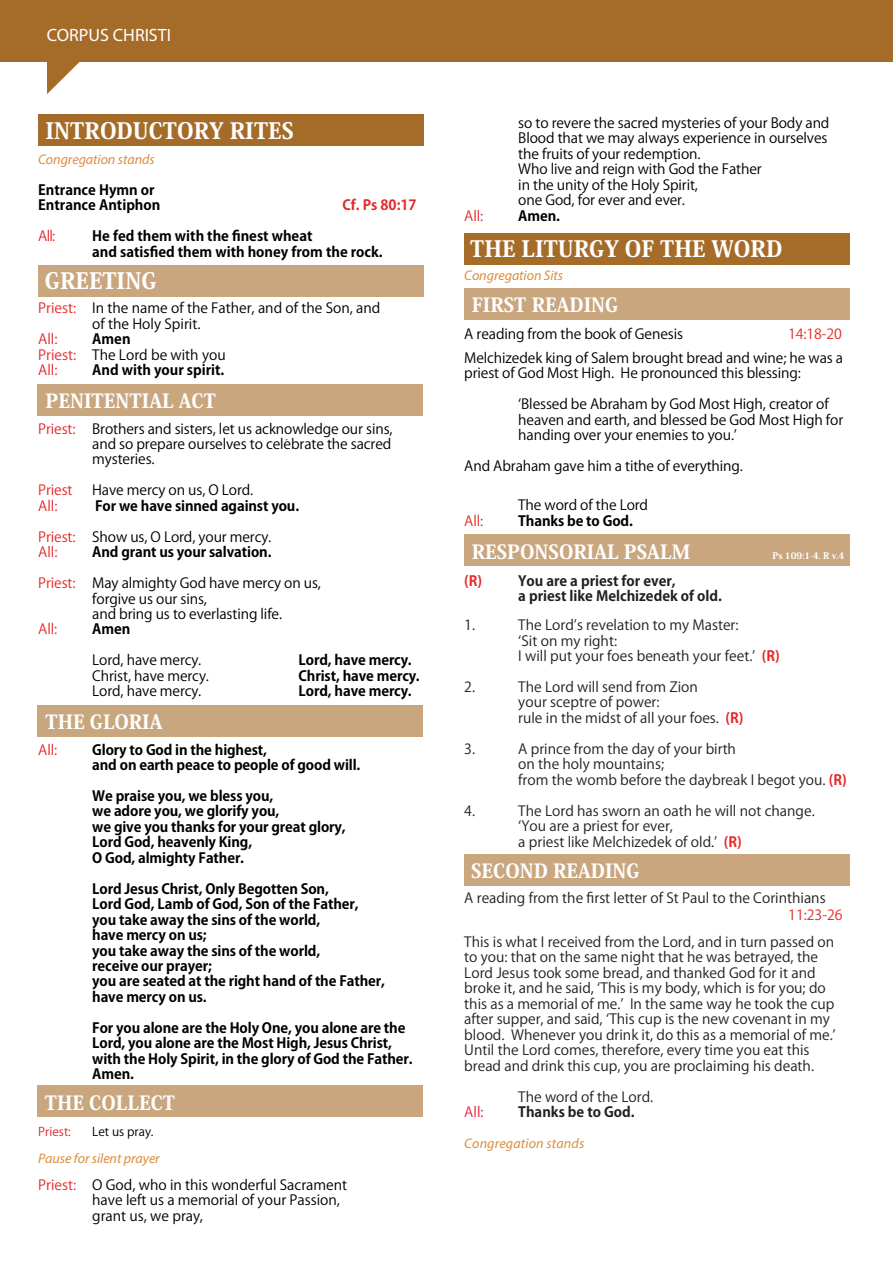
<style>
.page{position:relative;width:893px;height:1263px;background:#fff}
.page>*{position:absolute;margin:0;border:0;box-sizing:border-box;transform-origin:0 0}
.t1{font:800 22.35px "Koz Min Pro";color:#fff}
.t2{font:800 19.35px "Koz Min Pro";color:#fff}
.t3{font:17.85px "Myriad Pro";color:#fff}
.t4{font:13.95px/15.5px "Koz Go Pro";letter-spacing:-.01em;color:#000}
.t5{font:13.95px/15.5px "Koz Go Pro";color:#231f20}
.t6{font:700 13.95px/15.5px "Koz Go Pro";letter-spacing:-.01em;color:#000}
.t7{font:italic 13.95px "Myriad Pro";letter-spacing:-.005em;color:#dd8d3c}
.t8{font:700 13.95px/15.5px "Koz Go Pro";color:#231f20}
.t9{font:13.95px "Koz Go Pro";letter-spacing:-.01em;color:#e22b2a}
.t10{font:13.95px "Koz Go Pro";letter-spacing:-.01em;color:#e32a2a}
.t11{font:700 13.95px "Koz Go Pro";color:#e4292b}
.t12{font:13.95px "Koz Go Pro";color:#e4292b}
.t13{font:13.95px "Koz Go Pro";color:#e8262a}
.t14{font:13.95px "Koz Go Pro";color:#e5282b}
.t15{font:13.95px "Koz Go Pro";color:#e7213f}
.t16{font:700 13.95px "Koz Go Pro";color:#e6282a}
.t17{font:12px "Koz Go Pro";color:#000}
.t18{font:12px "Koz Go Pro";color:#e92428}
.t19{font:800 9px "Koz Min Pro";color:#fff}
.s1{color:#e4292b}
.s2{font-weight:700}
.s3{color:#e32a2a}
.s4{color:#e22b2a}
.s5{font-weight:700;color:#e6282a}
</style>
<div class="page">
<div style="left:0;top:0;width:893px;height:61px;background:#a56c29"></div>
<svg style="left:47px;top:61px;width:39px;height:33px"></svg>
<div style="left:38px;top:114px;width:385px;height:32px;background:#a56c29"></div>
<div style="left:38px;top:265px;width:385px;height:31px;background:#c9a67e"></div>
<div style="left:38px;top:384px;width:385px;height:32px;background:#c9a67e"></div>
<div style="left:464px;top:233px;width:386px;height:32px;background:#a56c29"></div>
<div style="left:464px;top:288px;width:386px;height:32px;background:#c9a67e"></div>
<div style="left:464px;top:534px;width:386px;height:32px;background:#c9a67e"></div>
<div style="left:464px;top:854px;width:386px;height:32px;background:#c9a67e"></div>
<div style="left:38px;top:1085px;width:385px;height:32px;background:#c9a67e"></div>
<div style="left:38px;top:705px;width:385px;height:32px;background:#c8a77e"></div>
<p class="t3" style="left:47px;top:24px;width:126px">CORPUS CHRISTI</p>
<h1 class="t1" style="left:45px;top:114px;width:250px">INTRODUCTORY RITES</h1>
<p class="t7" style="left:38px;top:150px;width:118px">Congregation stands</p>
<p class="t6" style="left:38px;top:183px;width:124px">Entrance Hymn or<br>Entrance Antiphon</p>
<p class="t11" style="left:342px;top:196px;width:76px">Cf. Ps 80:17</p>
<p class="t14" style="left:38px;top:227px;width:19px">All:</p>
<p class="t6" style="left:92px;top:229px;width:292px">He fed them with the finest wheat<br>and satisfied them with honey from the rock.</p>
<h1 class="t1" style="left:45px;top:264px;width:113px">GREETING</h1>
<p class="t4" style="left:92px;top:301px;width:290px;text-indent:-54px"><span class="s1">Priest:</span> In the name of the Father, and of the Son, and of the Holy Spirit.</p>
<p class="t12" style="left:38px;top:330px;width:21px">All:</p>
<p class="t4" style="left:38px;top:332px;width:189px;text-indent:54px"><span class="s2">Amen<br></span><span class="s1">Priest:</span> The Lord be with you<br><span class="s1">All:</span></p>
<p class="t6" style="left:92px;top:363px;width:134px">And with your spirit.</p>
<h2 class="t2" style="left:45px;top:387px;width:172px">PENITENTIAL ACT</h2>
<p class="t4" style="left:92px;top:421px;width:302px;text-align:justify;text-indent:-54px"><span class="s3">Priest:</span> Brothers and sisters, let us acknowledge our sins, and so prepare ourselves to celebrate the sacred mysteries.</p>
<p class="t10" style="left:38px;top:481px;width:36px">Priest</p>
<p class="t4" style="left:92px;top:483px;width:163px">Have mercy on us, O Lord.</p>
<p class="t12" style="left:38px;top:497px;width:21px">All:</p>
<p class="t6" style="left:95px;top:499px;width:205px">For we have sinned against you.</p>
<p class="t4" style="left:38px;top:529px;width:234px"><span class="s3">Priest:</span> Show us, O Lord, your mercy.<br><span class="s1">All:</span></p>
<p class="t6" style="left:92px;top:545px;width:181px">And grant us your salvation.</p>
<p class="t4" style="left:92px;top:576px;width:230px;text-indent:-54px"><span class="s4">Priest:</span> May almighty God have mercy on us, forgive us our sins,<br>and bring us to everlasting life.</p>
<p class="t9" style="left:38px;top:620px;width:20px">All:</p>
<p class="t6" style="left:92px;top:622px;width:40px">Amen</p>
<p class="t4" style="left:92px;top:653px;width:111px">Lord, have mercy.</p>
<p class="t6" style="left:299px;top:653px;width:115px">Lord, have mercy.</p>
<p class="t4" style="left:92px;top:668px;width:118px">Christ, have mercy.</p>
<p class="t6" style="left:299px;top:669px;width:123px">Christ, have mercy.</p>
<p class="t4" style="left:92px;top:684px;width:111px">Lord, have mercy.</p>
<p class="t6" style="left:299px;top:684px;width:115px">Lord, have mercy.</p>
<h2 class="t2" style="left:46px;top:707px;width:119px">THE GLORIA</h2>
<p class="t9" style="left:38px;top:740px;width:20px">All:</p>
<p class="t6" style="left:92px;top:743px;width:270px">Glory to God in the highest,<br>and on earth peace to people of good will.</p>
<p class="t6" style="left:92px;top:789px;width:255px">We praise you, we bless you,<br>we adore you, we glorify you,<br>we give you thanks for your great glory,<br>Lord God, heavenly King,<br>O God, almighty Father.</p>
<p class="t6" style="left:92px;top:882px;width:294px">Lord Jesus Christ, Only Begotten Son,<br>Lord God, Lamb of God, Son of the Father, you take away the sins of the world,<br>have mercy on us;<br>you take away the sins of the world,<br>receive our prayer;<br>you are seated at the right hand of the Father, have mercy on us.</p>
<p class="t6" style="left:92px;top:1021px;width:322px">For you alone are the Holy One, you alone are the Lord, you alone are the Most High, Jesus Christ, with the Holy Spirit, in the glory of God the Father.<br>Amen.</p>
<h2 class="t2" style="left:45px;top:1088px;width:132px">THE COLLECT</h2>
<p class="t18" style="left:38px;top:1124px;width:34px">Priest:</p>
<p class="t17" style="left:92px;top:1124px;width:63px">Let us pray.</p>
<p class="t7" style="left:38px;top:1149px;width:123px">Pause for silent prayer</p>
<p class="t4" style="left:92px;top:1177px;width:256px;text-indent:-54px"><span class="s1">Priest:</span> O God, who in this wonderful Sacrament have left us a memorial of your Passion, grant us, we pray,</p>
<p class="t4" style="left:518px;top:115px;width:313px">so to revere the sacred mysteries of your Body and Blood that we may always experience in ourselves the fruits of your redemption.<br>Who live and reign with God the Father<br>in the unity of the Holy Spirit,<br>one God, for ever and ever.</p>
<p class="t9" style="left:464px;top:206px;width:20px">All:</p>
<p class="t6" style="left:518px;top:209px;width:43px">Amen.</p>
<h1 class="t1" style="left:470px;top:232px;width:313px">THE LITURGY OF THE WORD</h1>
<h2 class="t2" style="left:472px;top:291px;width:148px">FIRST READING</h2>
<p class="t7" style="left:464px;top:267px;width:100px">Congregation Sits</p>
<p class="t4" style="left:464px;top:326px;width:220px">A reading from the book of Genesis</p>
<p class="t10" style="left:788px;top:325px;width:55px">14:18-20</p>
<p class="t4" style="left:464px;top:350px;width:380px">Melchizedek king of Salem brought bread and wine; he was a priest of God Most High. He pronounced this blessing:</p>
<p class="t4" style="left:518px;top:397px;width:326px">ʻBlessed be Abraham by God Most High, creator of heaven and earth, and blessed be God Most High for handing over your enemies to you.ʼ</p>
<p class="t4" style="left:464px;top:458px;width:280px">And Abraham gave him a tithe of everything.</p>
<p class="t4" style="left:518px;top:498px;width:131px">The word of the Lord</p>
<p class="t9" style="left:464px;top:512px;width:20px">All:</p>
<p class="t6" style="left:518px;top:514px;width:116px">Thanks be to God.</p>
<h2 class="t2" style="left:472px;top:537px;width:220px">RESPONSORIAL PSALM</h2>
<p class="t19" style="left:772px;top:549px;width:73px">Ps 109:1-4. R v.4</p>
<p class="t16" style="left:464px;top:572px;width:19px">(R)</p>
<p class="t8" style="left:518px;top:574px;width:205px">You are a priest for ever,<br>a priest like Melchizedek of old.</p>
<p class="t5" style="left:464px;top:618px;width:12px">1.</p>
<p class="t5" style="left:518px;top:618px;width:263px">The Lordʼs revelation to my Master:<br>ʻSit on my right:<br>I will put your foes beneath your feet.ʼ <span class="s5">(R)</span></p>
<p class="t5" style="left:464px;top:679px;width:12px">2.</p>
<p class="t5" style="left:518px;top:679px;width:227px">The Lord will send from Zion<br>your sceptre of power:<br>rule in the midst of all your foes. <span class="s5">(R)</span></p>
<p class="t5" style="left:464px;top:741px;width:12px">3.</p>
<p class="t5" style="left:518px;top:741px;width:330px">A prince from the day of your birth<br>on the holy mountains;<br>from the womb before the daybreak I begot you. <span class="s5">(R)</span></p>
<p class="t5" style="left:464px;top:803px;width:12px">4.</p>
<p class="t5" style="left:518px;top:803px;width:298px">The Lord has sworn an oath he will not change. ʻYou are a priest for ever,<br>a priest like Melchizedek of old.ʼ <span class="s5">(R)</span></p>
<h2 class="t2" style="left:471px;top:857px;width:170px">SECOND READING</h2>
<p class="t5" style="left:464px;top:891px;width:363px">A reading from the first letter of St Paul to the Corinthians</p>
<p class="t13" style="left:788px;top:906px;width:56px">11:23-26</p>
<p class="t5" style="left:464px;top:934px;width:373px">This is what I received from the Lord, and in turn passed on to you: that on the same night that he was betrayed, the Lord Jesus took some bread, and thanked God for it and broke it, and he said, ʻThis is my body, which is for you; do this as a memorial of me.ʼ In the same way he took the cup after supper, and said, ʻThis cup is the new covenant in my blood. Whenever you drink it, do this as a memorial of me.ʼ Until the Lord comes, therefore, every time you eat this bread and drink this cup, you are proclaiming his death.</p>
<p class="t5" style="left:518px;top:1089px;width:137px">The word of the Lord.</p>
<p class="t15" style="left:464px;top:1103px;width:21px">All:</p>
<p class="t8" style="left:518px;top:1105px;width:118px">Thanks be to God.</p>
<p class="t7" style="left:464px;top:1134px;width:121px">Congregation stands</p>
</div>
